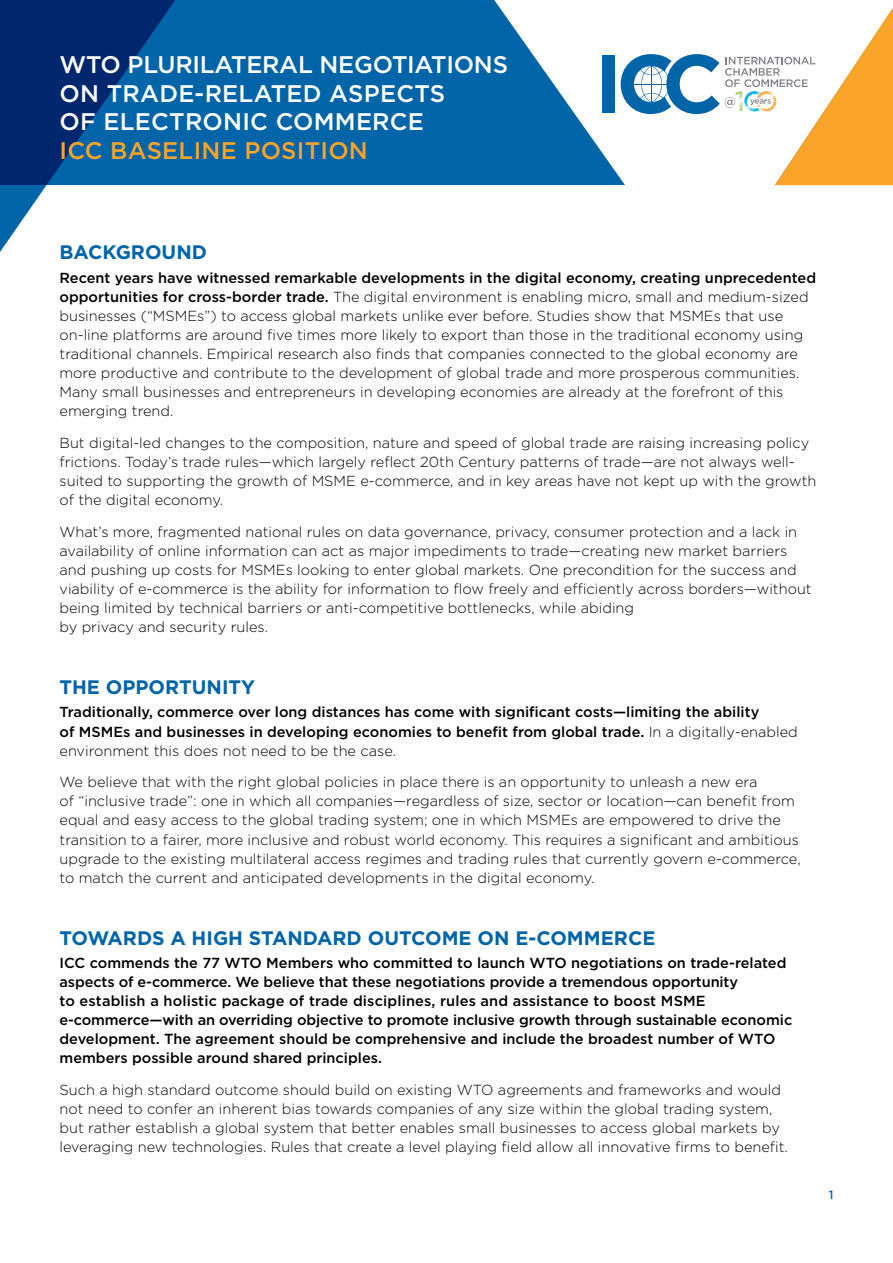
<style>
.page{position:relative;width:893px;height:1263px;background:#fff}
.page>*{position:absolute;margin:0;border:0;box-sizing:border-box;transform-origin:0 0}
.t1{font:500 24px/28.5px "Gotham";letter-spacing:.01em;color:#fff}
.t2{font:500 24px "Gotham";letter-spacing:.01em;color:#faa42a}
.t3{font:700 19.5px "Gotham";color:#0064a8}
.t4{font:300 14.55px/19px "Gotham";color:#000}
.t5{font:500 14.55px/19px "Gotham";color:#000}
.t6{font:500 12px "Gotham";color:#0064a8}
.s1{font-weight:500}
.s2{font-weight:300}
</style>
<div class="page">
<div style="left:0;top:0;width:893px;height:184px;background:#0064a8"></div>
<svg style="left:0;top:0;width:187px;height:252px"></svg>
<svg style="left:494px;top:0;width:362px;height:185px;fill:#fff"></svg>
<div style="left:602px;top:55px;width:13px;height:58px;background:#0064a8"></div>
<svg style="left:621px;top:7px;width:272px;height:178px;background:#ebdfc8"></svg>
<img style="left:744px;top:91px;width:13px;height:20px">
<img style="left:757px;top:91px;width:19px;height:20px">
<h1 class="t1" style="left:60px;top:50px;width:450px">WTO PLURILATERAL NEGOTIATIONS<br>ON TRADE-RELATED ASPECTS<br>OF ELECTRONIC COMMERCE</h1>
<h1 class="t2" style="left:60px;top:135px;width:310px">ICC BASELINE POSITION</h1>
<h2 class="t3" style="left:60px;top:240px;width:149px">BACKGROUND</h2>
<p class="t4" style="left:60px;top:268px;width:758px"><span class="s1">Recent years have witnessed remarkable developments in the digital economy, creating unprecedented opportunities for cross-border trade.</span> The digital environment is enabling micro, small and medium-sized businesses (“MSMEs”) to access global markets unlike ever before. Studies show that MSMEs that use on-line platforms are around five times more likely to export than those in the traditional economy using traditional channels. Empirical research also finds that companies connected to the global economy are more productive and contribute to the development of global trade and more prosperous communities.<br>Many small businesses and entrepreneurs in developing economies are already at the forefront of this emerging trend.</p>
<p class="t4" style="left:60px;top:433px;width:758px">But digital-led changes to the composition, nature and speed of global trade are raising increasing policy frictions. Today’s trade rules—which largely reflect 20th Century patterns of trade—are not always well&shy;suited to supporting the growth of MSME e-commerce, and in key areas have not kept up with the growth of the digital economy.</p>
<p class="t4" style="left:60px;top:522px;width:754px">What’s more, fragmented national rules on data governance, privacy, consumer protection and a lack in availability of online information can act as major impediments to trade—creating new market barriers and pushing up costs for MSMEs looking to enter global markets. One precondition for the success and viability of e-commerce is the ability for information to flow freely and efficiently across borders—without being limited by technical barriers or anti-competitive bottlenecks, while abiding<br>by privacy and security rules.</p>
<h2 class="t3" style="left:60px;top:674px;width:197px">THE OPPORTUNITY</h2>
<p class="t5" style="left:60px;top:703px;width:740px">Traditionally, commerce over long distances has come with significant costs—limiting the ability<br>of MSMEs and businesses in developing economies to benefit from global trade. <span class="s2">In a digitally-enabled environment this does not need to be the case.</span></p>
<p class="t4" style="left:60px;top:772px;width:743px">We believe that with the right global policies in place there is an opportunity to unleash a new era<br>of “inclusive trade”: one in which all companies—regardless of size, sector or location—can benefit from equal and easy access to the global trading system; one in which MSMEs are empowered to drive the transition to a fairer, more inclusive and robust world economy. This requires a significant and ambitious upgrade to the existing multilateral access regimes and trading rules that currently govern e-commerce, to match the current and anticipated developments in the digital economy.</p>
<h2 class="t3" style="left:60px;top:925px;width:597px">TOWARDS A HIGH STANDARD OUTCOME ON E-COMMERCE</h2>
<p class="t5" style="left:60px;top:953px;width:734px">ICC commends the 77 WTO Members who committed to launch WTO negotiations on trade-related aspects of e-commerce. We believe that these negotiations provide a tremendous opportunity<br>to establish a holistic package of trade disciplines, rules and assistance to boost MSME e-commerce—with an overriding objective to promote inclusive growth through sustainable economic development. The agreement should be comprehensive and include the broadest number of WTO members possible around shared principles.</p>
<p class="t4" style="left:60px;top:1080px;width:730px">Such a high standard outcome should build on existing WTO agreements and frameworks and would not need to confer an inherent bias towards companies of any size within the global trading system, but rather establish a global system that better enables small businesses to access global markets by leveraging new technologies. Rules that create a level playing field allow all innovative firms to benefit.</p>
<p class="t6" style="left:829px;top:1186px;width:6px">1</p>
</div>
